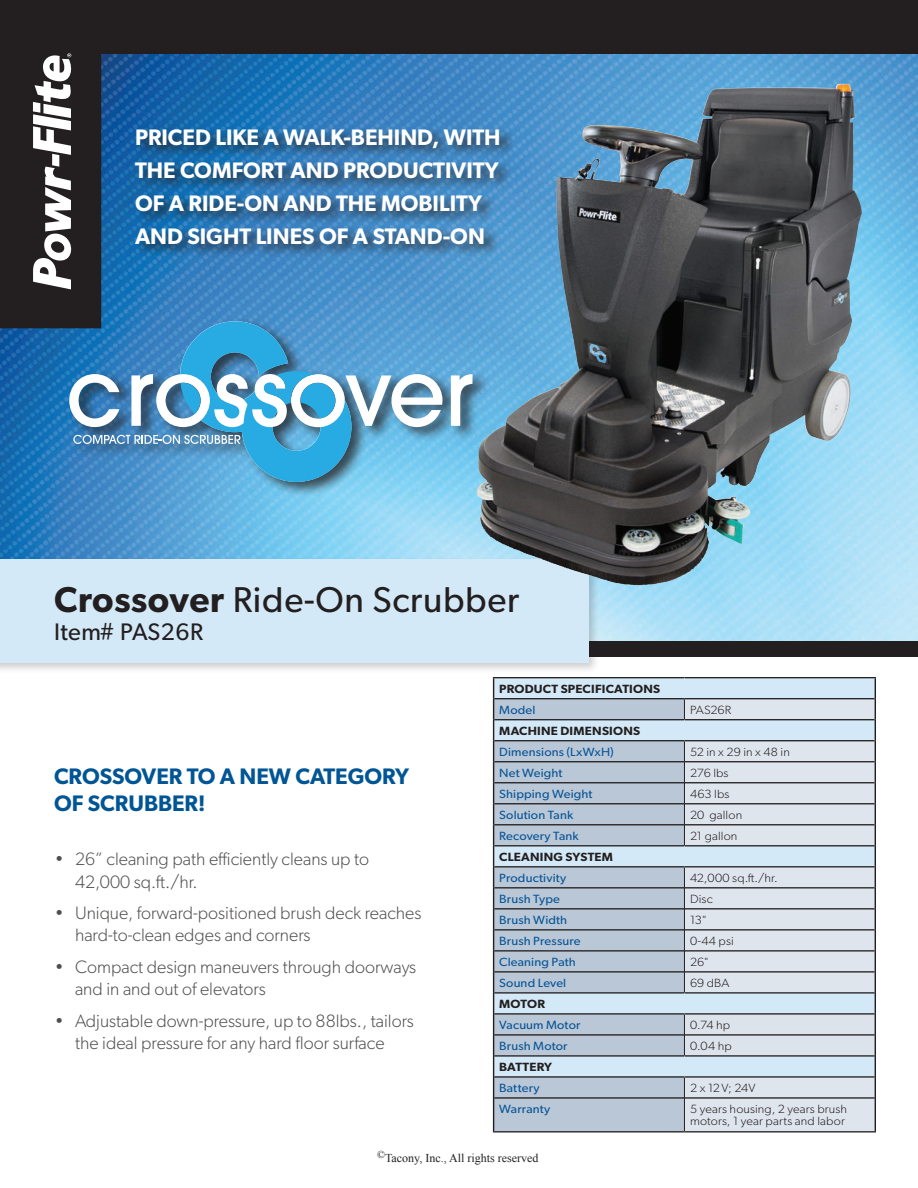
<style>
.page{position:relative;width:918px;height:1188px;background:#fff}
.page>*{position:absolute;margin:0;border:0;box-sizing:border-box;transform-origin:0 0}
.t1{font:36px "Gibson";letter-spacing:.02em;color:#231f20}
.t2{font:24px "Gibson";letter-spacing:.02em;color:#231f20}
.t3{font:600 22.5px/33px "Gibson";color:#fff}
.t4{font:600 22.5px/27px "Gibson";color:#005595}
.t5{font:300 18px/22.5px "Gibson";color:#514f4e}
.t6{font:12px "Gibson";letter-spacing:.01em;color:#095596;scale:1.07 1}
.t7{font:300 12px/12px "Gibson";letter-spacing:.01em;color:#231f20;scale:1.07 1}
.t8{font:600 12px "Gibson";letter-spacing:.015em;color:#231f20;scale:1.07 1}
.t9{font:12px "Times New Roman";color:#231f20}
.s1{font-weight:600}
</style>
<div class="page">
<div style="left:0;top:626px;width:918px;height:31px;background:#231f20"></div>
<img style="left:0;top:328px;width:918px;height:313px">
<svg style="left:0;top:0;width:918px;height:328px"></svg>
<svg style="left:33px;top:53px;width:38px;height:236px"></svg>
<div style="left:0;top:556px;width:600px;height:118px;background:#231f20;opacity:.22"></div>
<div style="left:0;top:560px;width:589px;height:103px;background:#d4e9f7"></div>
<img style="left:475px;top:84px;width:364px;height:446px">
<div style="left:134px;top:126px;width:380px;height:131px;background:#231f20;opacity:.75"></div>
<div style="left:494px;top:678px;width:190px;height:20px;background:#d4e9f7"></div>
<svg style="left:494px;top:699px;width:190px;height:432px;fill:#bac7d6"></svg>
<div style="left:685px;top:1099px;width:190px;height:32px;background:#dfe5ed"></div>
<hr style="left:493px;top:677px;width:191px;height:1px;background:#231f20">
<hr style="left:684px;top:677px;width:192px;height:1px;background:#231f20">
<hr style="left:494px;top:698px;width:190px;height:1px;background:#231f20">
<hr style="left:494px;top:719px;width:190px;height:1px;background:#231f20">
<hr style="left:494px;top:740px;width:190px;height:1px;background:#231f20">
<hr style="left:494px;top:761px;width:190px;height:1px;background:#231f20">
<hr style="left:494px;top:782px;width:190px;height:1px;background:#231f20">
<hr style="left:494px;top:803px;width:190px;height:1px;background:#231f20">
<hr style="left:494px;top:824px;width:190px;height:1px;background:#231f20">
<hr style="left:494px;top:845px;width:190px;height:1px;background:#231f20">
<hr style="left:494px;top:866px;width:190px;height:1px;background:#231f20">
<hr style="left:494px;top:887px;width:190px;height:1px;background:#231f20">
<hr style="left:494px;top:908px;width:190px;height:2px;background:#231f20">
<hr style="left:494px;top:929px;width:190px;height:2px;background:#231f20">
<hr style="left:494px;top:950px;width:190px;height:2px;background:#231f20">
<hr style="left:494px;top:971px;width:190px;height:2px;background:#231f20">
<hr style="left:494px;top:992px;width:190px;height:2px;background:#231f20">
<hr style="left:494px;top:1013px;width:190px;height:2px;background:#231f20">
<hr style="left:494px;top:1034px;width:190px;height:2px;background:#231f20">
<hr style="left:494px;top:1055px;width:190px;height:2px;background:#231f20">
<hr style="left:494px;top:1076px;width:190px;height:2px;background:#231f20">
<hr style="left:494px;top:1097px;width:190px;height:2px;background:#231f20">
<hr style="left:685px;top:1097px;width:190px;height:2px;background:#231f20">
<hr style="left:493px;top:1131px;width:191px;height:1px;background:#231f20">
<hr style="left:684px;top:1131px;width:192px;height:1px;background:#231f20">
<svg style="left:493px;top:678px;width:1px;height:420px"></svg>
<hr style="left:493px;top:1098px;width:1px;height:33px;background:#231f20">
<hr style="left:875px;top:1098px;width:1px;height:33px;background:#231f20">
<hr style="left:684px;top:1098px;width:1px;height:33px;background:#231f20">
<svg style="left:684px;top:678px;width:192px;height:420px"></svg>
<div style="left:68px;top:317px;width:422px;height:180px;background:#231f20;opacity:.75"></div>
<svg style="left:451px;top:374px;width:21px;height:52px"></svg>
<svg style="left:69px;top:321px;width:373px;height:161px"></svg>
<p class="t3" style="left:135px;top:121px;width:367px">PRICED LIKE A WALK-BEHIND, WITH<br>THE COMFORT AND PRODUCTIVITY<br>OF A RIDE-ON AND THE MOBILITY<br>AND SIGHT LINES OF A STAND-ON</p>
<h1 class="t1" style="left:54px;top:578px;width:467px"><span class="s1">Crossover</span> Ride-On Scrubber</h1>
<h2 class="t2" style="left:54px;top:617px;width:150px">Item# PAS26R</h2>
<p class="t4" style="left:54px;top:762px;width:357px">CROSSOVER TO A NEW CATEGORY<br>OF SCRUBBER!</p>
<p class="t5" style="left:75px;top:847px;width:296px;text-indent:-20px">• 26” cleaning path efficiently cleans up to<br>42,000 sq.ft./hr.</p>
<p class="t5" style="left:75px;top:901px;width:348px;text-indent:-20px">• Unique, forward-positioned brush deck reaches hard-to-clean edges and corners</p>
<p class="t5" style="left:75px;top:955px;width:343px;text-indent:-20px">• Compact design maneuvers through doorways and in and out of elevators</p>
<p class="t5" style="left:55px;top:1009px;width:361px;text-align:center">• Adjustable down-pressure, up to 88lbs., tailors the ideal pressure for any hard floor surface</p>
<p class="t8" style="left:499px;top:681px;width:152px">PRODUCT SPECIFICATIONS</p>
<p class="t6" style="left:499px;top:702px;width:35px">Model</p>
<p class="t7" style="left:690px;top:703px;width:40px">PAS26R</p>
<p class="t8" style="left:499px;top:723px;width:133px">MACHINE DIMENSIONS</p>
<p class="t6" style="left:499px;top:744px;width:109px">Dimensions (LxWxH)</p>
<p class="t7" style="left:690px;top:745px;width:95px">52 in x 29 in x 48 in</p>
<p class="t6" style="left:499px;top:765px;width:61px">Net Weight</p>
<p class="t7" style="left:690px;top:766px;width:37px">276 lbs</p>
<p class="t6" style="left:499px;top:786px;width:89px">Shipping Weight</p>
<p class="t7" style="left:690px;top:787px;width:38px">463 lbs</p>
<p class="t6" style="left:499px;top:807px;width:71px">Solution Tank</p>
<p class="t7" style="left:690px;top:808px;width:50px">20 gallon</p>
<p class="t6" style="left:499px;top:828px;width:76px">Recovery Tank</p>
<p class="t7" style="left:690px;top:829px;width:46px">21 gallon</p>
<p class="t8" style="left:499px;top:849px;width:108px">CLEANING SYSTEM</p>
<p class="t6" style="left:499px;top:870px;width:64px">Productivity</p>
<p class="t7" style="left:690px;top:871px;width:83px">42,000 sq.ft./hr.</p>
<p class="t6" style="left:499px;top:891px;width:58px">Brush Type</p>
<p class="t7" style="left:690px;top:892px;width:23px">Disc</p>
<p class="t6" style="left:499px;top:912px;width:65px">Brush Width</p>
<p class="t7" style="left:690px;top:913px;width:17px">13"</p>
<p class="t6" style="left:499px;top:933px;width:77px">Brush Pressure</p>
<p class="t7" style="left:690px;top:934px;width:42px">0-44 psi</p>
<p class="t6" style="left:499px;top:954px;width:73px">Cleaning Path</p>
<p class="t7" style="left:690px;top:955px;width:19px">26"</p>
<p class="t6" style="left:499px;top:975px;width:64px">Sound Level</p>
<p class="t7" style="left:690px;top:976px;width:38px">69 dBA</p>
<p class="t8" style="left:499px;top:996px;width:44px">MOTOR</p>
<p class="t6" style="left:499px;top:1017px;width:77px">Vacuum Motor</p>
<p class="t7" style="left:690px;top:1018px;width:39px">0.74 hp</p>
<p class="t6" style="left:499px;top:1038px;width:65px">Brush Motor</p>
<p class="t7" style="left:690px;top:1040px;width:40px">0.04 hp</p>
<p class="t8" style="left:499px;top:1059px;width:51px">BATTERY</p>
<p class="t6" style="left:499px;top:1080px;width:39px">Battery</p>
<p class="t7" style="left:690px;top:1082px;width:63px">2 x 12 V; 24V</p>
<p class="t6" style="left:499px;top:1101px;width:49px">Warranty</p>
<p class="t7" style="left:690px;top:1103px;width:148px">5 years housing, 2 years brush motors, 1 year parts and labor</p>
<p class="t9" style="left:377px;top:1150px;width:163px"><sup>©</sup>Tacony, Inc., All rights reserved</p>
</div>
